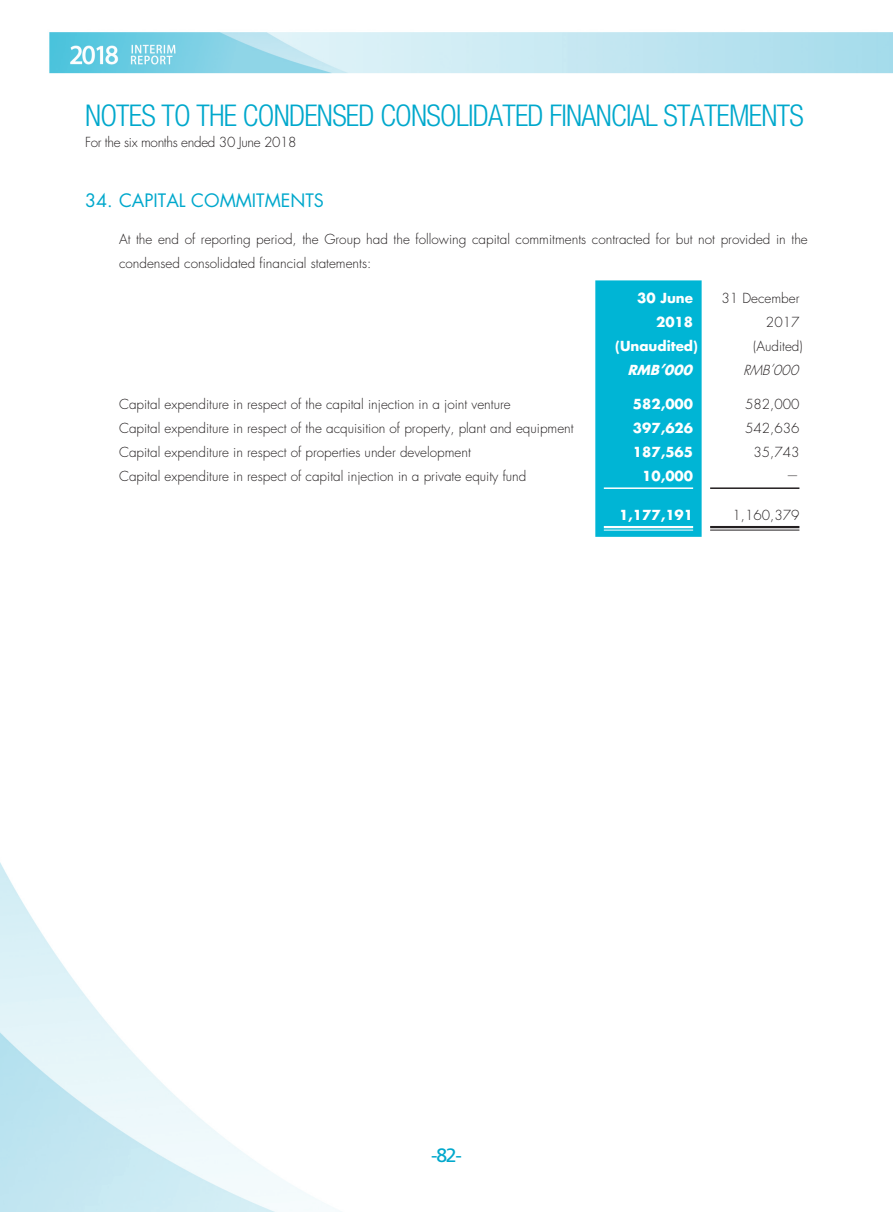
<style>
.page{position:relative;width:893px;height:1212px;background:#fff}
.page>*{position:absolute;margin:0;border:0;box-sizing:border-box;transform-origin:0 0}
.t1{font:300 condensed 30px "Helvetica Neue LT Std";letter-spacing:-.025em;color:#00a8cc}
.t2{font:19.35px "Frutiger LT Std";color:#00a8cc}
._3__標題{font:18px "Futura Std";color:#00a8cc}
._1__內文{font:300 13.5px/24px "Futura Std";color:#231f20}
._1__內文-2{font:700 13.5px "Futura Std";color:#fff}
._1__內文-3{font:300 13.5px "Futura Std";letter-spacing:-.025em;color:#231f20}
._1__內文-4{font:italic 700 13.5px "Futura Std";color:#fff}
._1__內文-5{font:italic 300 13.5px "Futura Std";color:#231f20}
._1__內文-6{font:300 13.5px "M Hei HK";color:#231f20}
</style>
<div class="page">
<img style="left:0;top:32px;width:892px;height:1180px">
<div style="left:595px;top:280px;width:107px;height:257px;background:#00b5d5"></div>
<hr style="left:604px;top:487px;width:89px;height:2px;background:#fff">
<hr style="left:710px;top:487px;width:89px;height:2px;background:#231f20">
<hr style="left:604px;top:526px;width:89px;height:2px;background:#fff">
<hr style="left:604px;top:530px;width:89px;height:1px;background:#fff">
<hr style="left:710px;top:526px;width:89px;height:2px;background:#231f20">
<hr style="left:710px;top:530px;width:89px;height:1px;background:#231f20">
<h1 class="t1" style="left:85px;top:98px;width:720px">NOTES TO THE CONDENSED CONSOLIDATED FINANCIAL STATEMENTS</h1>
<p class="_1__內文-3" style="left:85px;top:133px;width:213px">For the six months ended 30 June 2018</p>
<p class="_3__標題" style="left:85px;top:189px;width:240px">34. CAPITAL COMMITMENTS</p>
<p class="_1__內文" style="left:119px;top:228px;width:690px">At the end of reporting period, the Group had the following capital commitments contracted for but not provided in the condensed consolidated financial statements:</p>
<p class="_1__內文-2" style="left:637px;top:289px;width:57px">30 June</p>
<p class="_1__內文" style="left:721px;top:286px;width:79px">31 December</p>
<p class="_1__內文-2" style="left:656px;top:313px;width:39px">2018</p>
<p class="_1__內文" style="left:766px;top:310px;width:35px">2017</p>
<p class="_1__內文-2" style="left:615px;top:337px;width:84px">(Unaudited)</p>
<p class="_1__內文" style="left:753px;top:334px;width:51px">(Audited)</p>
<p class="_1__內文-4" style="left:627px;top:361px;width:71px">RMB’000</p>
<p class="_1__內文-5" style="left:743px;top:362px;width:61px">RMB’000</p>
<p class="_1__內文" style="left:119px;top:393px;width:393px">Capital expenditure in respect of the capital injection in a joint venture</p>
<p class="_1__內文-2" style="left:633px;top:395px;width:62px">582,000</p>
<p class="_1__內文" style="left:745px;top:393px;width:56px">582,000</p>
<p class="_1__內文" style="left:119px;top:417px;width:456px">Capital expenditure in respect of the acquisition of property, plant and equipment</p>
<p class="_1__內文-2" style="left:633px;top:419px;width:62px">397,626</p>
<p class="_1__內文" style="left:745px;top:417px;width:56px">542,636</p>
<p class="_1__內文" style="left:119px;top:441px;width:353px">Capital expenditure in respect of properties under development</p>
<p class="_1__內文-2" style="left:633px;top:443px;width:62px">187,565</p>
<p class="_1__內文" style="left:753px;top:441px;width:48px">35,743</p>
<p class="_1__內文" style="left:119px;top:465px;width:409px">Capital expenditure in respect of capital injection in a private equity fund</p>
<p class="_1__內文-2" style="left:642px;top:467px;width:52px">10,000</p>
<p class="_1__內文-6" style="left:786px;top:469px;width:15px">－</p>
<p class="_1__內文-2" style="left:619px;top:506px;width:76px">1,177,191</p>
<p class="_1__內文" style="left:732px;top:503px;width:68px">1,160,379</p>
<h2 class="t2" style="left:431px;top:1144px;width:32px">-82-</h2>
</div>
